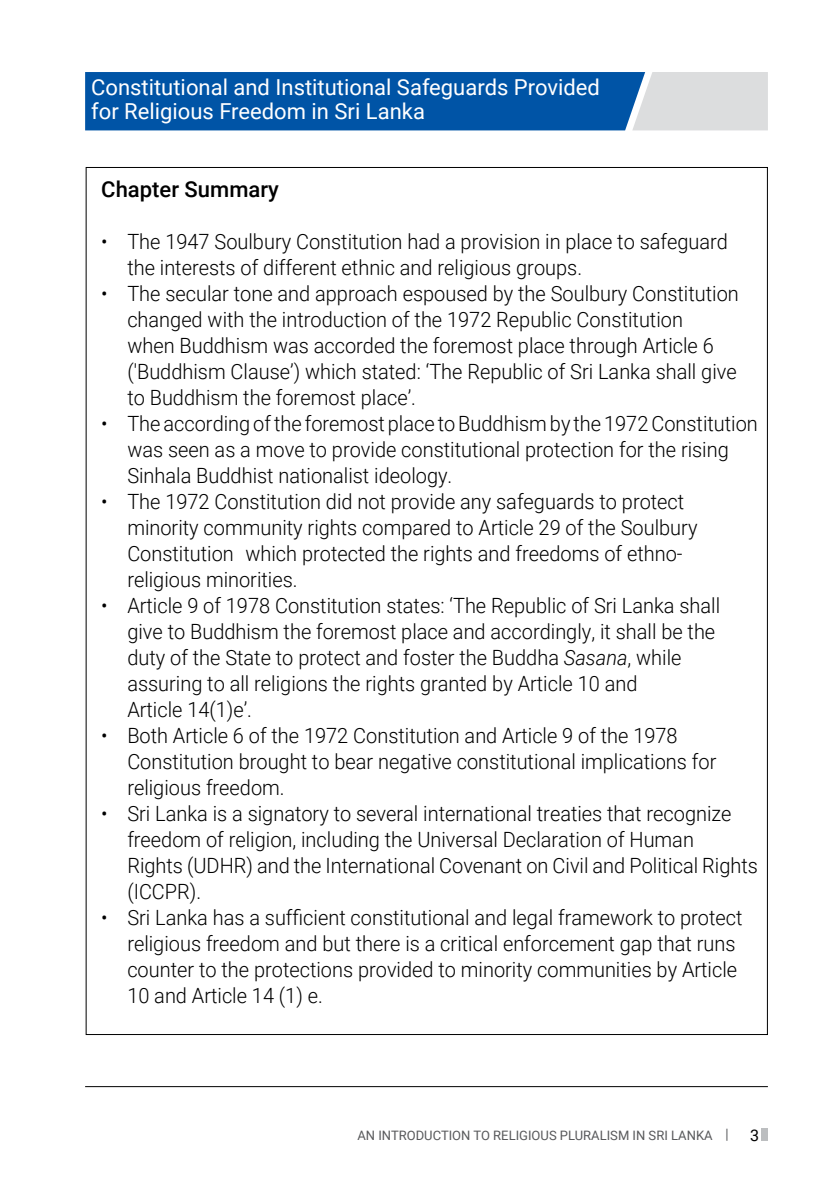
<style>
.page{position:relative;width:840px;height:1191px;background:#fff}
.page>*{position:absolute;margin:0;border:0;box-sizing:border-box;transform-origin:0 0}
.t1{font:22px/24px "Roboto";color:#fff}
.t2{font:500 22px "Roboto";color:#000}
.t3{font:300 21px/26px "Roboto";color:#000;scale:.95 1}
.t4{font:16px "Roboto";color:#000}
.t5{font:13px "Roboto";color:#58595b}
.s1{font-style:italic}
.s2{font-size:14.4px}
</style>
<div class="page">
<svg style="left:85px;top:72px;width:682px;height:58px;background:#2b6eb1"></svg>
<hr style="left:85px;top:1086px;width:682px;height:1px;background:#000">
<div style="left:761px;top:1129px;width:6px;height:12px;background:#bcbec0"></div>
<p class="t1" style="left:91px;top:74px;width:510px">Constitutional and Institutional Safeguards Provided for Religious Freedom in Sri Lanka</p>
<p class="t2" style="left:101px;top:173px;width:179px">Chapter Summary</p>
<p class="t3" style="left:127px;top:227px;width:633px;text-indent:-26px">• The 1947 Soulbury Constitution had a provision in place to safeguard the interests of different ethnic and religious groups.</p>
<p class="t3" style="left:127px;top:279px;width:644px;text-indent:-26px">• The secular tone and approach espoused by the Soulbury Constitution changed with the introduction of the 1972 Republic Constitution<br>when Buddhism was accorded the foremost place through Article 6 ('Buddhism Clause’) which stated: ‘The Republic of Sri Lanka shall give to Buddhism the foremost place’.</p>
<p class="t3" style="left:127px;top:409px;width:665px;text-indent:-26px">• The according of the foremost place to Buddhism by the 1972 Constitution was seen as a move to provide constitutional protection for the rising<br>Sinhala Buddhist nationalist ideology.</p>
<p class="t3" style="left:127px;top:487px;width:601px;text-indent:-26px">• The 1972 Constitution did not provide any safeguards to protect minority community rights compared to Article 29 of the Soulbury Constitution which protected the rights and freedoms of ethno&shy;religious minorities.</p>
<p class="t3" style="left:127px;top:591px;width:625px;text-indent:-26px">• Article 9 of 1978 Constitution states: ‘The Republic of Sri Lanka shall give to Buddhism the foremost place and accordingly, it shall be the duty of the State to protect and foster the Buddha <span class="s1">Sasana</span>, while assuring to all religions the rights granted by Article 10 and<br>Article 14(1)e’.</p>
<p class="t3" style="left:127px;top:721px;width:621px;text-indent:-26px">• Both Article 6 of the 1972 Constitution and Article 9 of the 1978<br>Constitution brought to bear negative constitutional implications for religious freedom.</p>
<p class="t3" style="left:127px;top:799px;width:665px;text-indent:-26px">• Sri Lanka is a signatory to several international treaties that recognize freedom of religion, including the Universal Declaration of Human<br>Rights (UDHR) and the International Covenant on Civil and Political Rights (ICCPR).</p>
<p class="t3" style="left:127px;top:903px;width:648px;text-indent:-26px">• Sri Lanka has a sufficient constitutional and legal framework to protect religious freedom and but there is a critical enforcement gap that runs counter to the protections provided to minority communities by Article 10 and Article 14 (1) e.</p>
<p class="t5" style="left:357px;top:1126px;width:372px">AN INTRODUCTION TO RELIGIOUS PLURALISM IN SRI LANKA <span class="s2">|</span></p>
<p class="t4" style="left:749px;top:1124px;width:10px">3</p>
</div>
